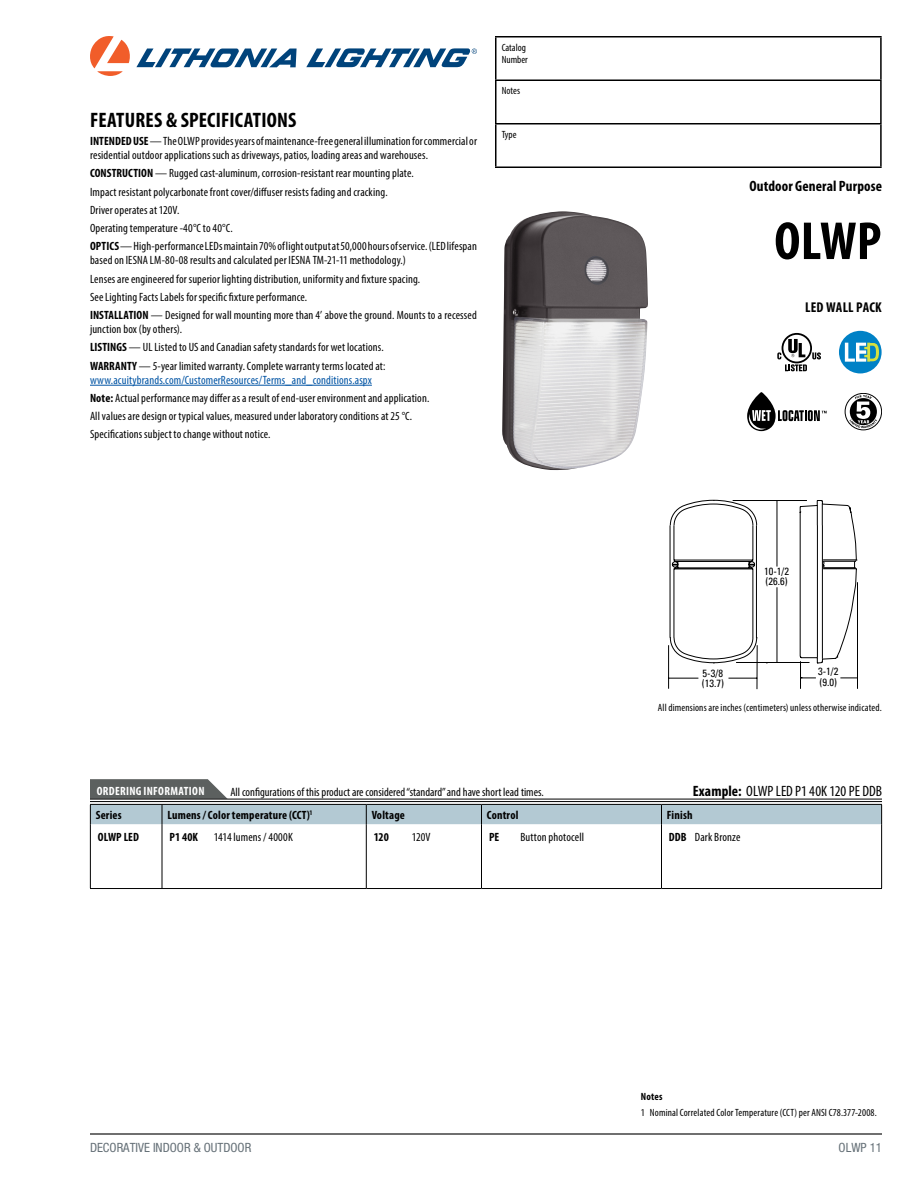
<style>
.page{position:relative;width:918px;height:1188px;background:#fff}
.page>*{position:absolute;margin:0;border:0;box-sizing:border-box;transform-origin:0 0}
.t1{font:700 condensed 54px "Myriad Pro";color:#000}
.t2{font:700 condensed 21px "Myriad Pro";letter-spacing:.01em;color:#000}
.t3{font:condensed 15px "Myriad Pro";color:#000}
.t4{font:700 condensed 15px "Myriad Pro";letter-spacing:.005em;color:#000}
.t5{font:700 condensed 14.25px "Myriad Pro";letter-spacing:.015em;color:#000}
.t6{font:condensed 12.75px "Helvetica Neue LT Std";color:#667178}
.t7{font:condensed 12px/18.1px "Myriad Pro";letter-spacing:.01em;color:#000}
.t8{font:700 condensed 12px "Myriad Pro";letter-spacing:.015em;color:#000}
.t9{font:700 condensed 12px "Myriad Pro";letter-spacing:.025em;color:#fff}
.t10{font:condensed 10.5px/12.6px "Myriad Pro";letter-spacing:.015em;color:#000}
.t11{font:condensed 10.5px/10.5px "Univers";color:#000}
.t12{font:700 condensed 10.5px "Myriad Pro";letter-spacing:.015em;color:#000}
.s1{font-weight:700}
.s2{color:#0054a4}
</style>
<div class="page">
<hr style="left:495px;top:36px;width:387px;height:2px;background:#000">
<hr style="left:495px;top:38px;width:1px;height:42px;background:#000">
<hr style="left:880px;top:38px;width:2px;height:42px;background:#000">
<hr style="left:495px;top:80px;width:387px;height:1px;background:#000">
<hr style="left:495px;top:81px;width:1px;height:42px;background:#000">
<hr style="left:880px;top:81px;width:2px;height:42px;background:#000">
<hr style="left:495px;top:123px;width:387px;height:1px;background:#000">
<hr style="left:495px;top:124px;width:1px;height:42px;background:#000">
<hr style="left:880px;top:124px;width:2px;height:42px;background:#000">
<hr style="left:495px;top:166px;width:387px;height:2px;background:#000">
<hr style="left:90px;top:1133px;width:792px;height:2px;background:#000">
<svg style="left:90px;top:36px;width:207px;height:40px"></svg>
<svg style="left:306px;top:48px;width:171px;height:19px"></svg>
<hr style="left:90px;top:385px;width:282px;height:1px;background:#0054a4">
<div style="left:839px;top:331px;width:43px;height:42px;background:#0081c6;border-radius:50%"></div>
<svg style="left:845px;top:343px;width:34px;height:19px"></svg>
<svg style="left:777px;top:333px;width:44px;height:38px"></svg>
<svg style="left:669px;top:678px;width:29px;height:1px"></svg>
<svg style="left:728px;top:678px;width:29px;height:1px"></svg>
<hr style="left:757px;top:645px;width:1px;height:44px;background:#000">
<hr style="left:668px;top:645px;width:1px;height:44px;background:#000">
<hr style="left:857px;top:582px;width:1px;height:107px;background:#000">
<hr style="left:733px;top:500px;width:74px;height:1px;background:#010101">
<hr style="left:736px;top:662px;width:74px;height:1px;background:#010101">
<hr style="left:777px;top:501px;width:1px;height:66px;background:#010101">
<hr style="left:777px;top:587px;width:1px;height:76px;background:#010101">
<svg style="left:669px;top:500px;width:88px;height:164px"></svg>
<svg style="left:799px;top:500px;width:58px;height:189px"></svg>
<hr style="left:90px;top:824px;width:1px;height:64px;background:#000">
<hr style="left:162px;top:824px;width:1px;height:64px;background:#000">
<hr style="left:162px;top:888px;width:204px;height:1px;background:#000">
<hr style="left:366px;top:888px;width:116px;height:1px;background:#000">
<hr style="left:482px;top:888px;width:180px;height:1px;background:#000">
<hr style="left:366px;top:824px;width:1px;height:64px;background:#000">
<hr style="left:481px;top:824px;width:1px;height:64px;background:#000">
<hr style="left:661px;top:824px;width:1px;height:64px;background:#000">
<hr style="left:881px;top:824px;width:1px;height:64px;background:#000">
<hr style="left:90px;top:888px;width:72px;height:1px;background:#000">
<hr style="left:662px;top:888px;width:220px;height:1px;background:#000">
<img style="left:502px;top:211px;width:146px;height:259px">
<div style="left:845px;top:393px;width:37px;height:37px;border:1px solid #000;border-radius:50%"></div>
<svg style="left:850px;top:395px;width:27px;height:33px"></svg>
<svg style="left:747px;top:392px;width:80px;height:39px"></svg>
<svg style="left:90px;top:779px;width:792px;height:45px"></svg>
<hr style="left:90px;top:799px;width:792px;height:3px;background:#fff">
<hr style="left:90px;top:799px;width:792px;height:1px;background:#000">
<hr style="left:90px;top:801px;width:792px;height:1px;background:#000">
<h2 class="t2" style="left:90px;top:107px;width:208px">FEATURES &amp; SPECIFICATIONS</h2>
<p class="t7" style="left:90px;top:134px;width:389px;line-height:14.4px"><span class="s1">INTENDED USE</span> — The OLWP provides years of maintenance-free general illumination for commercial or residential outdoor applications such as driveways, patios, loading areas and warehouses.</p>
<p class="t7" style="left:90px;top:164px;width:388px"><span class="s1">CONSTRUCTION</span> — Rugged cast-aluminum, corrosion-resistant rear mounting plate.<br>Impact resistant polycarbonate front cover/diffuser resists fading and cracking.<br>Driver operates at 120V.<br>Operating temperature -40°C to 40°C.<br><span class="s1">OPTICS</span> — High-performance LEDs maintain 70% of light output at 50,000 hours of service. (LED lifespan</p>
<p class="t7" style="left:90px;top:251px;width:388px">based on IESNA LM-80-08 results and calculated per IESNA TM-21-11 methodology.)<br>Lenses are engineered for superior lighting distribution, uniformity and fixture spacing.<br>See Lighting Facts Labels for specific fixture performance.<br><span class="s1">INSTALLATION</span> — Designed for wall mounting more than 4’ above the ground. Mounts to a recessed</p>
<p class="t7" style="left:90px;top:320px;width:297px">junction box (by others).<br><span class="s1">LISTINGS</span> — UL Listed to US and Canadian safety standards for wet locations.<br><span class="s1">WARRANTY</span> — 5-year limited warranty. Complete warranty terms located at:</p>
<p class="t7" style="left:90px;top:371px;width:341px"><span class="s2">www.acuitybrands.com/CustomerResources/Terms_and_conditions.aspx<br></span><span class="s1">Note:</span> Actual performance may differ as a result of end-user environment and application.<br>All values are design or typical values, measured under laboratory conditions at 25 °C.<br>Specifications subject to change without notice.</p>
<p class="t10" style="left:502px;top:41px;width:28px">Catalog<br>Number</p>
<p class="t10" style="left:502px;top:84px;width:20px">Notes</p>
<p class="t10" style="left:502px;top:128px;width:16px">Type</p>
<p class="t4" style="left:750px;top:177px;width:134px">Outdoor General Purpose</p>
<h1 class="t1" style="left:774px;top:207px;width:109px">OLWP</h1>
<p class="t5" style="left:805px;top:298px;width:78px">LED WALL PACK</p>
<p class="t11" style="left:702px;top:668px;width:24px">5-3/8 (13.7)</p>
<p class="t11" style="left:764px;top:565px;width:27px">10-1/2 (26.6)</p>
<p class="t11" style="left:818px;top:666px;width:22px">3-1/2 (9.0)</p>
<p class="t10" style="left:658px;top:701px;width:226px">All dimensions are inches (centimeters) unless otherwise indicated.</p>
<p class="t9" style="left:97px;top:783px;width:109px">ORDERING INFORMATION</p>
<p class="t7" style="left:230px;top:783px;width:315px">All configurations of this product are considered “standard” and have short lead times.</p>
<p class="t3" style="left:693px;top:782px;width:191px"><span class="s1">Example:</span> OLWP LED P1 40K 120 PE DDB</p>
<p class="t8" style="left:96px;top:807px;width:27px">Series</p>
<p class="t8" style="left:167px;top:807px;width:147px">Lumens / Color temperature (CCT)<sup>1</sup></p>
<p class="t8" style="left:372px;top:807px;width:35px">Voltage</p>
<p class="t8" style="left:487px;top:807px;width:33px">Control</p>
<p class="t8" style="left:667px;top:807px;width:27px">Finish</p>
<p class="t8" style="left:98px;top:829px;width:43px">OLWP LED</p>
<p class="t8" style="left:170px;top:829px;width:30px">P1 40K</p>
<p class="t7" style="left:214px;top:828px;width:80px">1414 lumens / 4000K</p>
<p class="t8" style="left:374px;top:829px;width:16px">120</p>
<p class="t7" style="left:412px;top:828px;width:20px">120V</p>
<p class="t8" style="left:489px;top:829px;width:12px">PE</p>
<p class="t7" style="left:520px;top:828px;width:65px">Button photocell</p>
<p class="t7" style="left:669px;top:828px;width:73px"><span class="s1">DDB</span> Dark Bronze</p>
<p class="t12" style="left:641px;top:1090px;width:23px">Notes</p>
<p class="t10" style="left:641px;top:1106px;width:238px">1 Nominal Correlated Color Temperature (CCT) per ANSI C78.377-2008.</p>
<p class="t6" style="left:90px;top:1140px;width:163px">DECORATIVE INDOOR &amp; OUTDOOR</p>
<p class="t6" style="left:839px;top:1140px;width:45px">OLWP 11</p>
</div>
